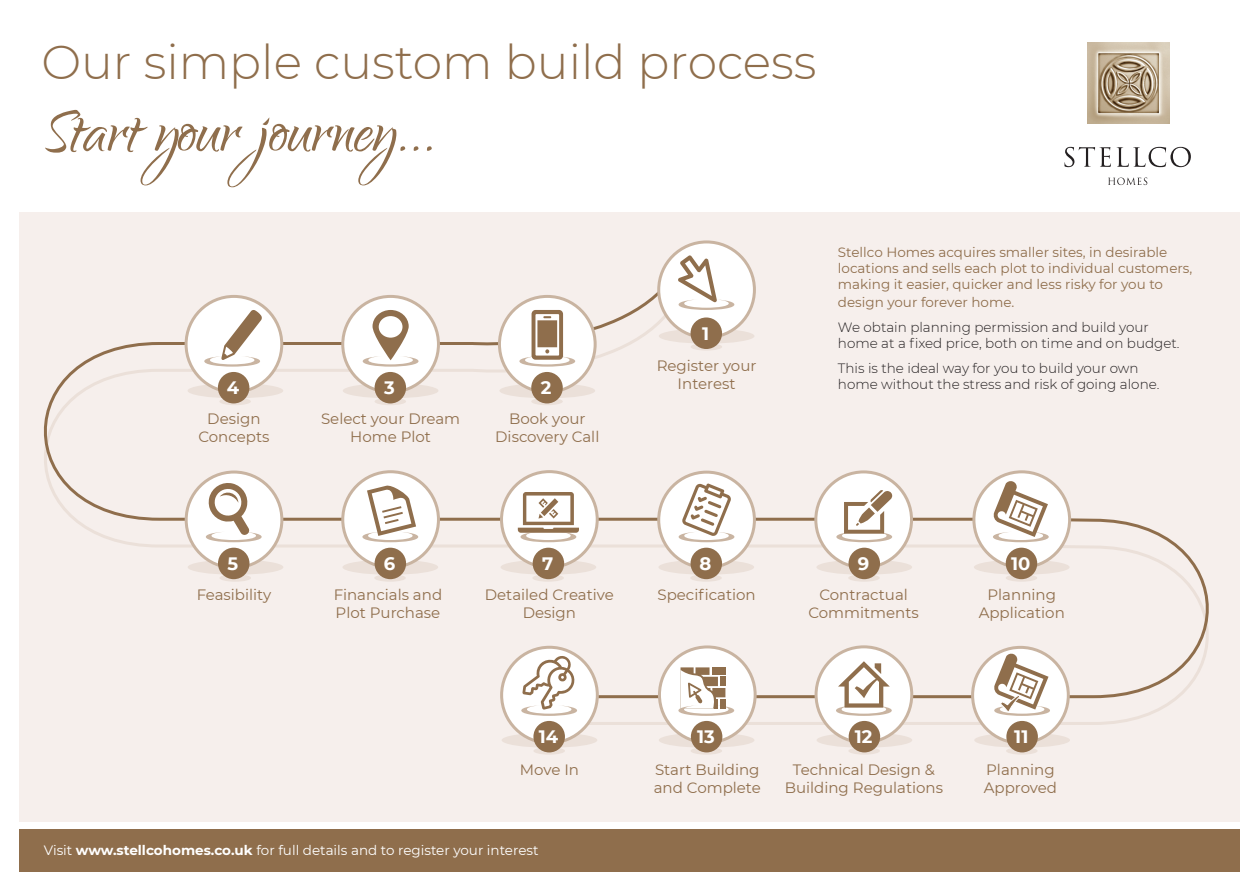
<style>
.page{position:relative;width:1259px;height:893px;background:#fff}
.page>*{position:absolute;margin:0;border:0;box-sizing:border-box;transform-origin:0 0}
.t1{font:78px "Qwigley";color:#8f6e4c}
.t2{font:300 47.4px "Montserrat";color:#8f6e4c}
.t3{font:700 18px "Montserrat";color:#fff}
.t4{font:15px/18px "Montserrat";color:#8f6e4c;text-align:center}
.t5{font:13.5px/16.2px "Montserrat";color:#8f6e4c}
.t6{font:300 13.5px/16.2px "Montserrat";color:#231f20}
.t7{font:13.5px "Montserrat";color:#fff}
.s1{font-weight:700}
</style>
<div class="page">
<div style="left:19px;top:213px;width:1220px;height:609px;background:#f6efec"></div>
<div style="left:974px;top:733px;width:96px;height:15px;background:#ebe0d9;border-radius:50%"></div>
<svg style="left:1006px;top:747px;width:31px;height:8px"></svg>
<div style="left:816px;top:733px;width:96px;height:15px;background:#ebe0d9;border-radius:50%"></div>
<svg style="left:848px;top:747px;width:32px;height:8px"></svg>
<div style="left:659px;top:733px;width:95px;height:15px;background:#ebe0d9;border-radius:50%"></div>
<svg style="left:690px;top:747px;width:32px;height:8px"></svg>
<div style="left:501px;top:733px;width:96px;height:15px;background:#ebe0d9;border-radius:50%"></div>
<svg style="left:533px;top:747px;width:32px;height:8px"></svg>
<svg style="left:43px;top:264px;width:1197px;height:436px"></svg>
<img style="left:1088px;top:43px;width:81px;height:81px">
<svg style="left:1108px;top:178px;width:39px;height:7px"></svg>
<svg style="left:1064px;top:147px;width:126px;height:20px"></svg>
<div style="left:19px;top:829px;width:1220px;height:43px;background:#8f6e4c"></div>
<div style="left:659px;top:242px;width:95px;height:96px;background:#fff;border-radius:50%"></div>
<div style="left:657px;top:240px;width:99px;height:99px;border:3px solid #c9b4a1;border-radius:50%"></div>
<div style="left:501px;top:472px;width:96px;height:95px;background:#fff;border-radius:50%"></div>
<div style="left:500px;top:470px;width:99px;height:99px;border:3px solid #c9b4a1;border-radius:50%"></div>
<div style="left:499px;top:296px;width:96px;height:96px;background:#fff;border-radius:50%"></div>
<div style="left:498px;top:295px;width:98px;height:99px;border:3px solid #c9b4a1;border-radius:50%"></div>
<div style="left:974px;top:472px;width:95px;height:95px;background:#fff;border-radius:50%"></div>
<div style="left:972px;top:470px;width:99px;height:99px;border:3px solid #c9b4a1;border-radius:50%"></div>
<div style="left:343px;top:472px;width:95px;height:95px;background:#fff;border-radius:50%"></div>
<div style="left:341px;top:470px;width:99px;height:99px;border:3px solid #c9b4a1;border-radius:50%"></div>
<div style="left:343px;top:296px;width:95px;height:96px;background:#fff;border-radius:50%"></div>
<div style="left:341px;top:295px;width:99px;height:99px;border:3px solid #c9b4a1;border-radius:50%"></div>
<div style="left:816px;top:472px;width:95px;height:96px;background:#fff;border-radius:50%"></div>
<div style="left:814px;top:470px;width:99px;height:99px;border:3px solid #c9b4a1;border-radius:50%"></div>
<div style="left:186px;top:472px;width:96px;height:96px;background:#fff;border-radius:50%"></div>
<div style="left:185px;top:470px;width:98px;height:99px;border:3px solid #c9b4a1;border-radius:50%"></div>
<div style="left:186px;top:296px;width:96px;height:96px;background:#fff;border-radius:50%"></div>
<div style="left:185px;top:295px;width:98px;height:99px;border:3px solid #c9b4a1;border-radius:50%"></div>
<div style="left:659px;top:472px;width:95px;height:96px;background:#fff;border-radius:50%"></div>
<div style="left:657px;top:471px;width:99px;height:98px;border:3px solid #c9b4a1;border-radius:50%"></div>
<div style="left:816px;top:647px;width:95px;height:95px;background:#fff;border-radius:50%"></div>
<div style="left:814px;top:645px;width:99px;height:99px;border:3px solid #c9b4a1;border-radius:50%"></div>
<div style="left:659px;top:647px;width:96px;height:96px;background:#fff;border-radius:50%"></div>
<div style="left:658px;top:645px;width:98px;height:99px;border:3px solid #c9b4a1;border-radius:50%"></div>
<div style="left:501px;top:647px;width:96px;height:96px;background:#fff;border-radius:50%"></div>
<div style="left:500px;top:646px;width:99px;height:98px;border:3px solid #c9b4a1;border-radius:50%"></div>
<div style="left:972px;top:647px;width:96px;height:96px;background:#fff;border-radius:50%"></div>
<div style="left:971px;top:646px;width:98px;height:98px;border:3px solid #c9b4a1;border-radius:50%"></div>
<div style="left:533px;top:721px;width:32px;height:31px;background:#8f6e4c;border-radius:50%"></div>
<div style="left:691px;top:721px;width:31px;height:31px;background:#8f6e4c;border-radius:50%"></div>
<div style="left:848px;top:721px;width:32px;height:31px;background:#8f6e4c;border-radius:50%"></div>
<div style="left:1006px;top:721px;width:32px;height:31px;background:#8f6e4c;border-radius:50%"></div>
<div style="left:1005px;top:548px;width:32px;height:31px;background:#8f6e4c;border-radius:50%"></div>
<div style="left:848px;top:548px;width:32px;height:31px;background:#8f6e4c;border-radius:50%"></div>
<div style="left:690px;top:548px;width:32px;height:31px;background:#8f6e4c;border-radius:50%"></div>
<div style="left:532px;top:548px;width:32px;height:31px;background:#8f6e4c;border-radius:50%"></div>
<div style="left:374px;top:548px;width:32px;height:31px;background:#8f6e4c;border-radius:50%"></div>
<div style="left:218px;top:548px;width:31px;height:31px;background:#8f6e4c;border-radius:50%"></div>
<div style="left:218px;top:372px;width:31px;height:31px;background:#8f6e4c;border-radius:50%"></div>
<div style="left:374px;top:372px;width:32px;height:31px;background:#8f6e4c;border-radius:50%"></div>
<div style="left:531px;top:372px;width:32px;height:31px;background:#8f6e4c;border-radius:50%"></div>
<div style="left:690px;top:317px;width:32px;height:32px;background:#8f6e4c;border-radius:50%"></div>
<svg style="left:363px;top:310px;width:55px;height:57px"></svg>
<svg style="left:204px;top:310px;width:58px;height:57px"></svg>
<svg style="left:678px;top:255px;width:56px;height:55px"></svg>
<svg style="left:521px;top:656px;width:56px;height:60px"></svg>
<svg style="left:519px;top:310px;width:56px;height:57px"></svg>
<svg style="left:206px;top:481px;width:56px;height:61px"></svg>
<svg style="left:362px;top:485px;width:56px;height:57px"></svg>
<svg style="left:836px;top:490px;width:56px;height:52px"></svg>
<svg style="left:992px;top:480px;width:56px;height:62px"></svg>
<svg style="left:993px;top:653px;width:57px;height:63px"></svg>
<svg style="left:836px;top:661px;width:55px;height:55px"></svg>
<svg style="left:518px;top:492px;width:61px;height:50px"></svg>
<svg style="left:678px;top:483px;width:56px;height:59px"></svg>
<svg style="left:678px;top:667px;width:56px;height:49px"></svg>
<div style="left:720px;top:699px;width:5px;height:10px;background:#8f6e4c"></div>
<hr style="left:714px;top:699px;width:4px;height:10px;background:#8f6e4c">
<p class="t2" style="left:41px;top:30px;width:776px">Our simple custom build process</p>
<p class="t1" style="left:44px;top:90px;width:393px">Start your journey...</p>
<p class="t3" style="left:227px;top:375px;width:14px">4</p>
<p class="t3" style="left:384px;top:375px;width:12px">3</p>
<p class="t3" style="left:541px;top:375px;width:12px">2</p>
<p class="t4" style="left:198px;top:409px;width:72px">Design<br>Concepts</p>
<p class="t4" style="left:321px;top:409px;width:141px">Select your Dream<br>Home Plot</p>
<p class="t4" style="left:495px;top:409px;width:106px">Book your<br>Discovery Call</p>
<p class="t3" style="left:702px;top:320px;width:9px">1</p>
<p class="t4" style="left:656px;top:356px;width:101px">Register your<br>Interest</p>
<p class="t5" style="left:838px;top:243px;width:356px">Stellco Homes acquires smaller sites, in desirable locations and sells each plot to individual customers, making it easier, quicker and less risky for you to</p>
<p class="t5" style="left:838px;top:294px;width:178px">design your forever home.</p>
<p class="t6" style="left:838px;top:319px;width:343px">We obtain planning permission and build your home at a fixed price, both on time and on budget.</p>
<p class="t6" style="left:838px;top:360px;width:323px">This is the ideal way for you to build your own home without the stress and risk of going alone.</p>
<p class="t3" style="left:228px;top:550px;width:12px">5</p>
<p class="t3" style="left:384px;top:550px;width:13px">6</p>
<p class="t3" style="left:542px;top:550px;width:13px">7</p>
<p class="t3" style="left:699px;top:550px;width:13px">8</p>
<p class="t3" style="left:858px;top:550px;width:13px">9</p>
<p class="t3" style="left:1011px;top:550px;width:21px">10</p>
<p class="t4" style="left:197px;top:585px;width:76px">Feasibility</p>
<p class="t4" style="left:334px;top:585px;width:110px;text-align:left">Financials and<br>Plot Purchase</p>
<p class="t4" style="left:485px;top:585px;width:130px">Detailed Creative<br>Design</p>
<p class="t4" style="left:657px;top:585px;width:100px">Specification</p>
<p class="t4" style="left:808px;top:585px;width:112px">Contractual<br>Commitments</p>
<p class="t4" style="left:978px;top:585px;width:88px">Planning<br>Application</p>
<p class="t3" style="left:539px;top:724px;width:21px">14</p>
<p class="t3" style="left:697px;top:724px;width:19px">13</p>
<p class="t3" style="left:855px;top:724px;width:19px">12</p>
<p class="t3" style="left:1014px;top:724px;width:16px">11</p>
<p class="t4" style="left:520px;top:760px;width:61px">Move In</p>
<p class="t4" style="left:654px;top:760px;width:109px;text-align:left">Start Building and Complete</p>
<p class="t4" style="left:784px;top:760px;width:160px">Technical Design &amp;<br>Building Regulations</p>
<p class="t4" style="left:984px;top:760px;width:75px;text-align:left">Planning<br>Approved</p>
<p class="t7" style="left:44px;top:841px;width:496px">Visit <span class="s1">www.stellcohomes.co.uk</span> for full details and to register your interest</p>
</div>
